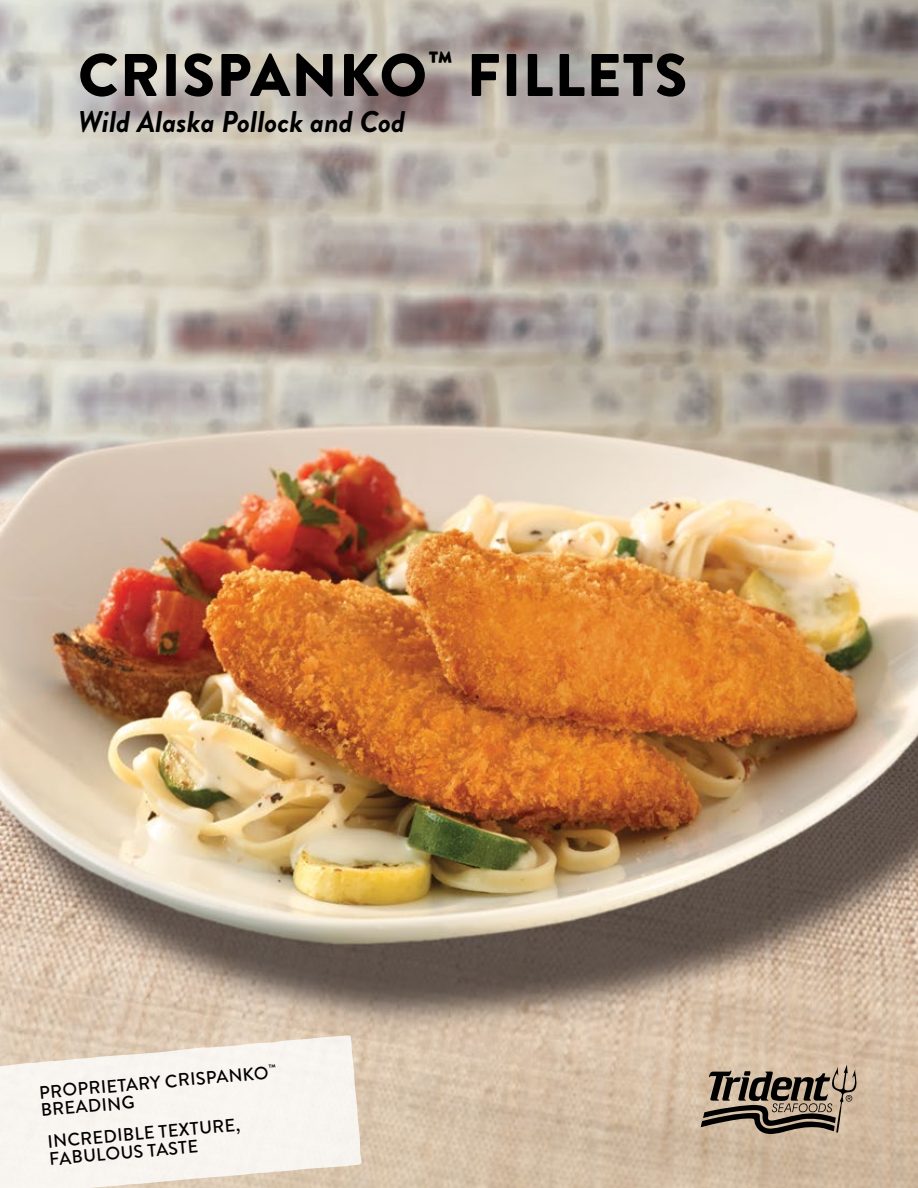
<style>
.page{position:relative;width:918px;height:1188px;background:#fff}
.page>*{position:absolute;margin:0;border:0;box-sizing:border-box;transform-origin:0 0}
.t1{font:900 60px "Brandon Grotesque";letter-spacing:.02em;color:#000}
.t2{font:italic 700 30px "Brandon Grotesque";color:#000}
.t3{font:500 18px/18px "Brandon Grotesque";color:#000}
</style>
<div class="page">
<img style="left:0;top:0;width:918px;height:1188px">
<svg style="left:701px;top:1065px;width:155px;height:69px;background:#8b7c6b"></svg>
<svg style="left:0;top:1034px;width:362px;height:154px;background:#decbb4"></svg>
<h1 class="t1" style="left:78px;top:33px;width:611px">CRISPANKO<sup>™</sup> FILLETS</h1>
<h2 class="t2" style="left:78px;top:100px;width:329px">Wild Alaska Pollock and Cod</h2>
<p class="t3" style="left:39px;top:1084px;width:239px;rotate:-5deg">PROPRIETARY CRISPANKO<sup>™<br></sup>BREADING</p>
<p class="t3" style="left:47px;top:1133px;width:194px;rotate:-5deg">INCREDIBLE TEXTURE,<br>FABULOUS TASTE</p>
</div>
